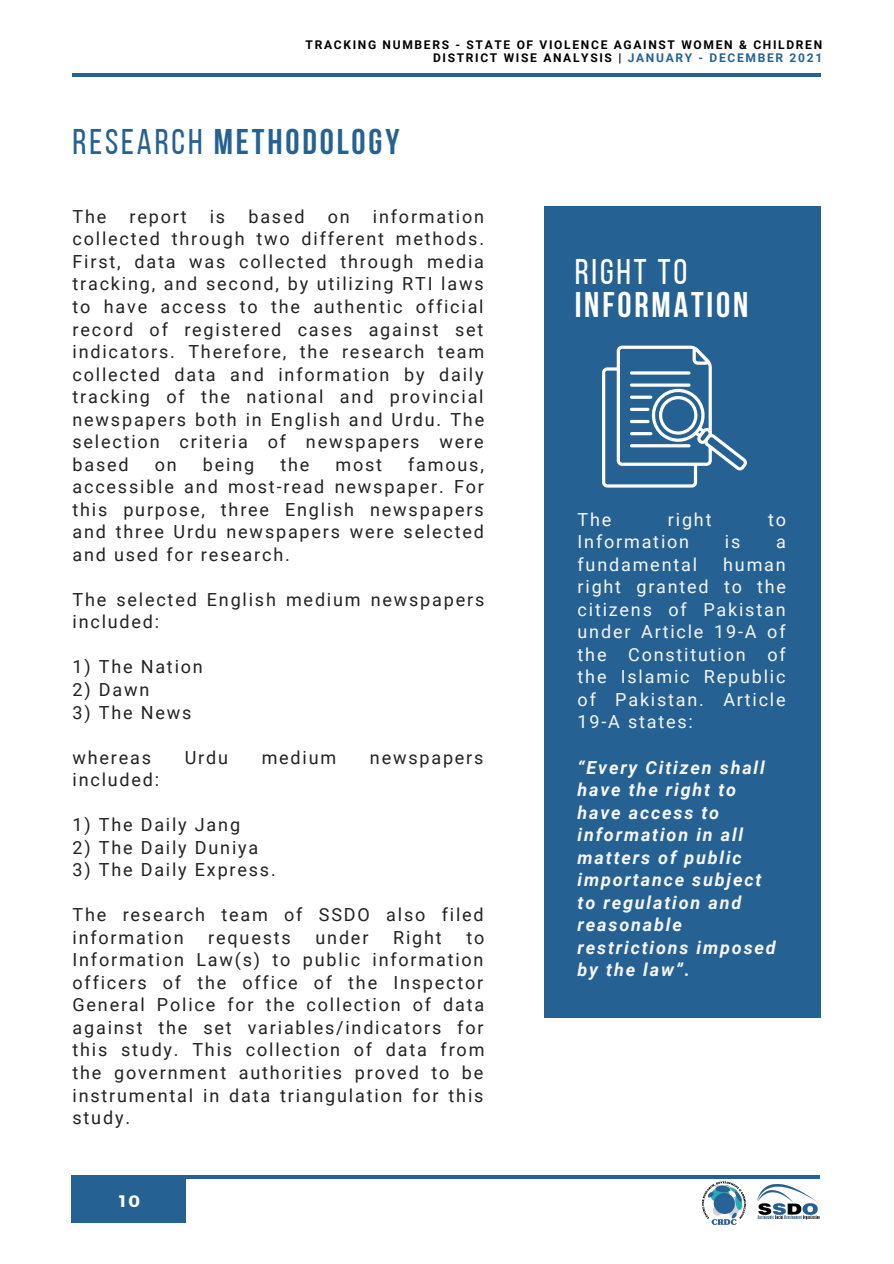
<style>
.page{position:relative;width:894px;height:1264px;background:#fff}
.page>*{position:absolute;margin:0;border:0;box-sizing:border-box;transform-origin:0 0}
.t1{font:700 35.55px "Bebas Neue";letter-spacing:.08em;color:#256293}
.t2{font:700 35.55px "Bebas Neue";letter-spacing:.08em;color:#fff}
.t3{font:35.55px "Bebas Neue";letter-spacing:.08em;color:#fff}
.t4{font:18px/22.5px "Roboto";letter-spacing:.1em;color:#222;text-align:justify}
.t5{font:18px/22.5px "Roboto";letter-spacing:.1em;color:#f6f6f6;text-align:justify}
.t6{font:italic 700 18px/22.5px "Roboto";letter-spacing:.1em;color:#f6f6f6}
.t7{font:700 16.5px "Montserrat";color:#fff}
.t8{font:700 12px/13px "Roboto";letter-spacing:.14em;color:#000;text-align:right}
.s1{color:#256293}
.s2{font-weight:400}
</style>
<div class="page">
<hr style="left:72px;top:74px;width:748px;height:3px;background:#256293">
<div style="left:544px;top:207px;width:276px;height:810px;background:#256293"></div>
<div style="left:71px;top:1176px;width:115px;height:46px;background:#256293"></div>
<hr style="left:71px;top:1175px;width:748px;height:3px;background:#256293">
<img style="left:757px;top:1184px;width:62px;height:35px">
<img style="left:702px;top:1181px;width:43px;height:44px">
<svg style="left:602px;top:345px;width:144px;height:142px"></svg>
<hr style="left:629px;top:371px;width:61px;height:3px;background:#fff;border-radius:2px">
<svg style="left:629px;top:383px;width:61px;height:4px"></svg>
<hr style="left:629px;top:444px;width:61px;height:3px;background:#fff;border-radius:2px">
<svg style="left:629px;top:395px;width:23px;height:4px"></svg>
<hr style="left:629px;top:432px;width:23px;height:3px;background:#fff;border-radius:2px">
<hr style="left:629px;top:408px;width:20px;height:3px;background:#fff;border-radius:2px">
<hr style="left:629px;top:420px;width:20px;height:3px;background:#fff;border-radius:2px">
<p class="t8" style="left:305px;top:38px;width:518px">TRACKING NUMBERS - STATE OF VIOLENCE AGAINST WOMEN &amp; CHILDREN<br>DISTRICT WISE ANALYSIS | <span class="s1">JANUARY - DECEMBER 2021</span></p>
<h1 class="t1" style="left:72px;top:127px;width:328px"><span class="s2">RESEARCH</span> METHODOLOGY</h1>
<p class="t4" style="left:72px;top:205px;width:413px;text-indent:300px">information collected through two different methods.<br>First, data was collected through media tracking, and second, by utilizing RTI laws to have access to the authentic official record of registered cases against set indicators. Therefore, the research team collected data and information by daily tracking of the national and provincial newspapers both in English and Urdu. The selection criteria of newspapers were based</p>
<p class="t4" style="left:72px;top:205px;width:35px">The</p>
<p class="t4" style="left:129px;top:205px;width:58px">report</p>
<p class="t4" style="left:210px;top:205px;width:17px">is</p>
<p class="t4" style="left:248px;top:205px;width:58px">based</p>
<p class="t4" style="left:327px;top:205px;width:24px">on</p>
<p class="t4" style="left:72px;top:453px;width:413px;text-indent:335px">famous, accessible and most-read newspaper. For this purpose, three English newspapers and three Urdu newspapers were selected and used for research.</p>
<p class="t4" style="left:72px;top:588px;width:413px">The selected English medium newspapers included:</p>
<p class="t4" style="left:72px;top:656px;width:132px">1) The Nation</p>
<p class="t4" style="left:72px;top:678px;width:78px">2) Dawn</p>
<p class="t4" style="left:72px;top:701px;width:120px">3) The News</p>
<p class="t4" style="left:72px;top:746px;width:80px">whereas</p>
<p class="t4" style="left:185px;top:746px;width:45px">Urdu</p>
<p class="t4" style="left:261px;top:746px;width:76px">medium</p>
<p class="t4" style="left:370px;top:746px;width:115px">newspapers</p>
<p class="t4" style="left:72px;top:768px;width:88px">included:</p>
<p class="t4" style="left:72px;top:813px;width:169px">1) The Daily Jang</p>
<p class="t4" style="left:72px;top:836px;width:187px">2) The Daily Duniya</p>
<p class="t4" style="left:72px;top:858px;width:205px">3) The Daily Express.</p>
<p class="t4" style="left:72px;top:903px;width:412px">The research team of SSDO also filed information</p>
<p class="t4" style="left:155px;top:453px;width:24px">on</p>
<p class="t4" style="left:203px;top:453px;width:53px">being</p>
<p class="t4" style="left:280px;top:453px;width:30px">the</p>
<p class="t4" style="left:335px;top:453px;width:48px">most</p>
<p class="t4" style="left:208px;top:926px;width:84px">requests</p>
<p class="t4" style="left:315px;top:926px;width:54px">under</p>
<p class="t4" style="left:393px;top:926px;width:50px">Right</p>
<p class="t4" style="left:72px;top:926px;width:413px;text-indent:394px">to Information Law(s) to public information officers of the office of the Inspector General Police for the collection of data against the set variables/indicators for this study. This collection of data from the government authorities proved to be instrumental in data triangulation for this study.</p>
<p class="t7" style="left:119px;top:1190px;width:22px">10</p>
<h1 class="t3" style="left:574px;top:257px;width:114px">Right to</h1>
<h1 class="t2" style="left:574px;top:290px;width:175px">INFORMATION</h1>
<p class="t5" style="left:577px;top:508px;width:35px">The</p>
<p class="t5" style="left:667px;top:508px;width:45px">right</p>
<p class="t5" style="left:767px;top:508px;width:19px">to</p>
<p class="t5" style="left:577px;top:531px;width:113px">Information</p>
<p class="t5" style="left:724px;top:531px;width:17px">is</p>
<p class="t5" style="left:775px;top:531px;width:11px">a</p>
<p class="t5" style="left:577px;top:553px;width:121px">fundamental</p>
<p class="t5" style="left:577px;top:553px;width:210px;text-indent:146px">human right granted to the citizens of Pakistan under Article 19-A of the Constitution of the Islamic Republic of Pakistan. Article 19-A states:</p>
<p class="t6" style="left:577px;top:756px;width:200px">“Every Citizen shall have the right to have access to information in all matters of public importance subject to regulation and reasonable restrictions imposed by the law”.</p>
</div>
